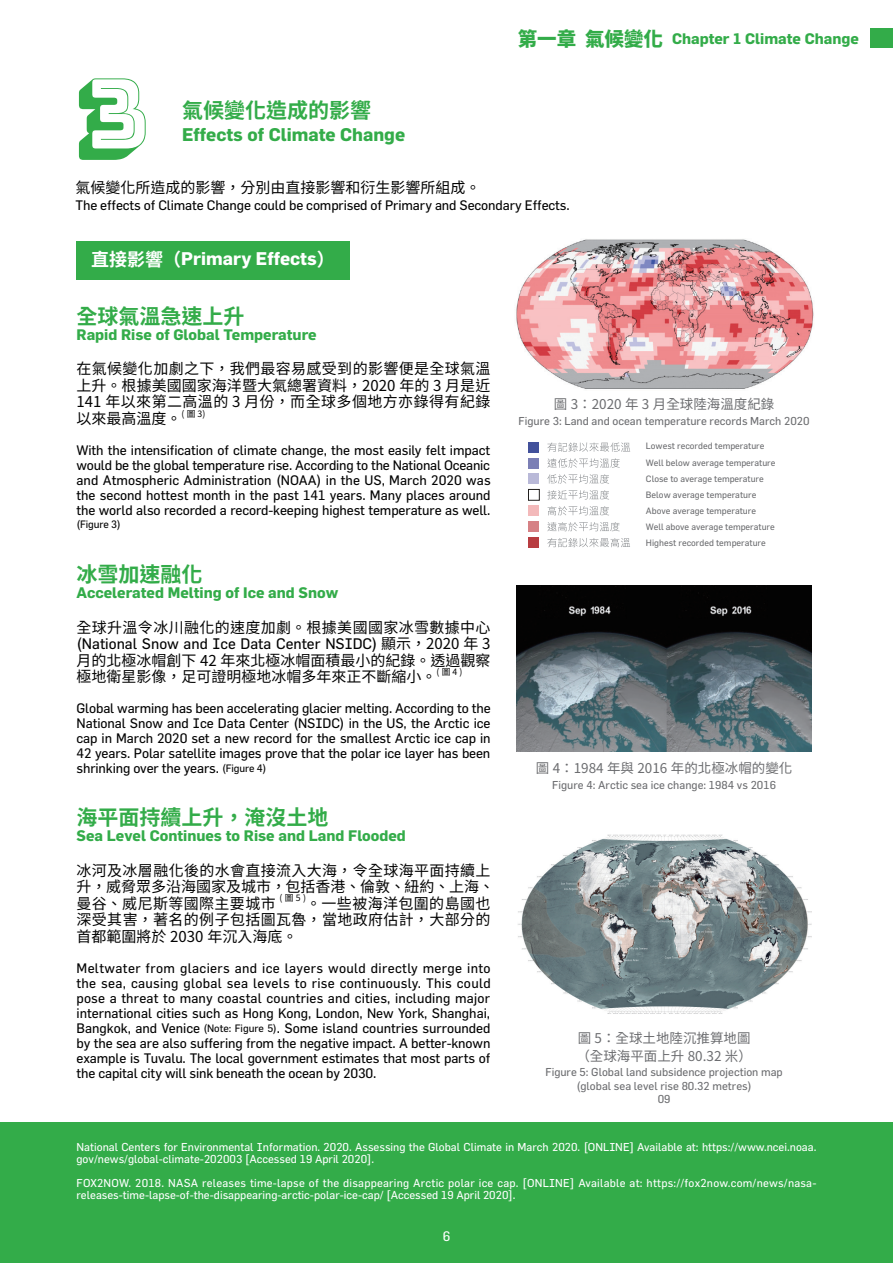
<style>
.page{position:relative;width:893px;height:1263px;background:#fff}
.page>*{position:absolute;margin:0;border:0;box-sizing:border-box;transform-origin:0 0}
.t1{font:96px "Bungee Shade";color:#33ac49}
.t2{font:700 21px "Noto Sans TC";color:#33ac49}
.t3{font:700 18px "Flama";color:#33ac49}
.t4{font:700 18px "Flama";color:#fff}
.t5{font:15px/16.5px "Noto Sans TC";letter-spacing:.005em;color:#030303;text-align:justify}
.t6{font:700 15px "Flama";color:#33ac49}
.t7{font:15px/16.5px "Noto Sans TC";letter-spacing:.025em;color:#030303}
.t8{font:15px "Flama";color:#030303}
.t9{font:13.5px/15px "Flama";letter-spacing:-.01em;color:#030303;text-align:justify}
.t10{font:13.5px/18px "Noto Sans TC";color:#6c6d70}
.t11{font:13.5px "Flama";color:#fff}
.t12{font:11.25px/12px "Flama";letter-spacing:.02em;color:#fff}
.t13{font:11.25px/12px "Flama";color:#fff}
.t14{font:11.25px/13.5px "Flama";color:#6c6d70;text-align:center}
.t15{font:10.5px "Flama";letter-spacing:-.01em;color:#030303}
.t16{font:9px/16.2px "Flama";color:#6c6d70}
.t17{font:8.7px "Noto Sans TC";color:#030303}
.s1{font-family:"Noto Sans TC";font-weight:900;font-size:19.5px}
.s2{font-family:"Noto Sans TC"}
.s3{font-size:10.5px}
</style>
<div class="page">
<img style="left:516px;top:239px;width:298px;height:150px">
<img style="left:517px;top:585px;width:294px;height:166px">
<div style="left:77px;top:241px;width:273px;height:38px;background:#33ac49"></div>
<div style="left:0;top:1123px;width:893px;height:140px;background:#33ac49"></div>
<div style="left:528px;top:442px;width:11px;height:10px;background:#42519b"></div>
<svg style="left:547px;top:442px;width:83px;height:10px"></svg>
<div style="left:528px;top:458px;width:11px;height:10px;background:#7b7fb5"></div>
<svg style="left:547px;top:458px;width:73px;height:10px"></svg>
<div style="left:528px;top:473px;width:11px;height:11px;background:#b9b9d8"></div>
<svg style="left:547px;top:474px;width:62px;height:10px"></svg>
<div style="left:528px;top:489px;width:11px;height:11px;background:#fff;border:1px solid #211f1e"></div>
<svg style="left:547px;top:490px;width:62px;height:9px"></svg>
<div style="left:528px;top:505px;width:11px;height:11px;background:#f3b9ba"></div>
<svg style="left:548px;top:506px;width:61px;height:9px"></svg>
<div style="left:528px;top:521px;width:11px;height:11px;background:#d68185"></div>
<svg style="left:547px;top:522px;width:73px;height:9px"></svg>
<div style="left:528px;top:537px;width:11px;height:11px;background:#b83d41"></div>
<svg style="left:547px;top:538px;width:83px;height:9px"></svg>
<div style="left:870px;top:29px;width:23px;height:19px;background:#33ac49"></div>
<img style="left:518px;top:834px;width:293px;height:180px">
<p class="t6" style="left:518px;top:29px;width:343px"><span class="s1">第一章 氣候變化</span> Chapter 1 Climate Change</p>
<h1 class="t1" style="left:77px;top:59px;width:72px">3</h1>
<h2 class="t2" style="left:182px;top:98px;width:190px">氣候變化造成的影響</h2>
<h3 class="t3" style="left:182px;top:124px;width:225px">Effects of Climate Change</h3>
<p class="t5" style="left:75px;top:179px;width:407px">氣候變化所造成的影響，分別由直接影響和衍生影響所組成。</p>
<p class="t9" style="left:75px;top:197px;width:496px">The effects of Climate Change could be comprised of Primary and Secondary Effects.</p>
<h3 class="t4" style="left:91px;top:248px;width:245px"><span class="s2">直接影響（</span>Primary Effects<span class="s2">）</span></h3>
<h2 class="t2" style="left:77px;top:305px;width:170px">全球氣溫急速上升</h2>
<p class="t6" style="left:77px;top:325px;width:242px">Rapid Rise of Global Temperature</p>
<p class="t5" style="left:77px;top:361px;width:416px">在氣候變化加劇之下，我們最容易感受到的影響便是全球氣溫上升。根據美國國家海洋暨大氣總署資料，2020 年的 3 月是近141 年以來第二高溫的 3 月份，而全球多個地方亦錄得有紀錄以來最高溫度。</p>
<p class="t17" style="left:182px;top:408px;width:25px">(圖3)</p>
<p class="t9" style="left:77px;top:443px;width:416px">With the intensification of climate change, the most easily felt impact would be the global temperature rise. According to the National Oceanic and Atmospheric Administration (NOAA) in the US, March 2020 was the second hottest month in the past 141 years. Many places around the world also recorded a record-keeping highest temperature as well.</p>
<p class="t15" style="left:77px;top:518px;width:46px">(Figure 3)</p>
<h2 class="t2" style="left:77px;top:563px;width:128px">冰雪加速融化</h2>
<p class="t6" style="left:77px;top:583px;width:263px">Accelerated Melting of Ice and Snow</p>
<p class="t7" style="left:77px;top:619px;width:416px">全球升溫令冰川融化的速度加劇。根據美國國家冰雪數據中心</p>
<p class="t8" style="left:77px;top:634px;width:415px">(National Snow and Ice Data Center NSIDC) <span class="s2">顯示，2020 年 3</span></p>
<p class="t5" style="left:77px;top:652px;width:415px">月的北極冰帽創下 42 年來北極冰帽面積最小的紀錄。透過觀察極地衛星影像，足可證明極地冰帽多年來正不斷縮小。</p>
<p class="t17" style="left:437px;top:666px;width:27px">(圖4 )</p>
<p class="t9" style="left:77px;top:701px;width:416px">Global warming has been accelerating glacier melting. According to the National Snow and Ice Data Center (NSIDC) in the US, the Arctic ice cap in March 2020 set a new record for the smallest Arctic ice cap in 42 years. Polar satellite images prove that the polar ice layer has been shrinking over the years. <span class="s3">(Figure 4)</span></p>
<h2 class="t2" style="left:77px;top:806px;width:254px">海平面持續上升，淹沒土地</h2>
<p class="t6" style="left:77px;top:826px;width:331px">Sea Level Continues to Rise and Land Flooded</p>
<p class="t7" style="left:77px;top:862px;width:419px">冰河及冰層融化後的水會直接流入大海，令全球海平面持續上升，威脅眾多沿海國家及城市，包括香港、倫敦、紐約、上海、曼谷、威尼斯等國際主要城市</p>
<p class="t17" style="left:280px;top:893px;width:28px">(圖5 )</p>
<p class="t5" style="left:77px;top:895px;width:415px;text-indent:230px">。一些被海洋包圍的島國也深受其害，著名的例子包括圖瓦魯，當地政府估計，大部分的首都範圍將於 2030 年沉入海底。</p>
<p class="t9" style="left:77px;top:960px;width:416px">Meltwater from glaciers and ice layers would directly merge into the sea, causing global sea levels to rise continuously. This could pose a threat to many coastal countries and cities, including major international cities such as Hong Kong, London, New York, Shanghai, Bangkok, and Venice <span class="s3">(Note: Figure 5)</span>. Some island countries surrounded by the sea are also suffering from the negative impact. A better-known example is Tuvalu. The local government estimates that most parts of the capital city will sink beneath the ocean by 2030.</p>
<p class="t10" style="left:554px;top:396px;width:222px">圖 3：2020 年 3 月全球陸海溫度紀錄</p>
<p class="t14" style="left:518px;top:414px;width:293px">Figure 3: Land and ocean temperature records March 2020</p>
<p class="t16" style="left:646px;top:438px;width:131px">Lowest recorded temperature<br>Well below average temperature<br>Close to average temperature<br>Below average temperature<br>Above average temperature<br>Well above average temperature<br>Highest recorded temperature</p>
<p class="t10" style="left:536px;top:759px;width:258px">圖 4：1984 年與 2016 年的北極冰帽的變化</p>
<p class="t14" style="left:552px;top:778px;width:225px">Figure 4: Arctic sea ice change: 1984 vs 2016</p>
<p class="t10" style="left:576px;top:1029px;width:177px">圖 5：全球土地陸沉推算地圖（全球海平面上升 80.32 米）</p>
<p class="t14" style="left:545px;top:1065px;width:239px">Figure 5: Global land subsidence projection map (global sea level rise 80.32 metres)<br>09</p>
<p class="t13" style="left:77px;top:1141px;width:741px">National Centers for Environmental Information. 2020. Assessing the Global Climate in March 2020. [ONLINE] Available at: https://www.ncei.noaa. gov/news/global-climate-202003 [Accessed 19 April 2020].</p>
<p class="t12" style="left:77px;top:1177px;width:741px">FOX2NOW. 2018. NASA releases time-lapse of the disappearing Arctic polar ice cap. [ONLINE] Available at: https://fox2now.com/news/nasa&shy;releases-time-lapse-of-the-disappearing-arctic-polar-ice-cap/ [Accessed 19 April 2020].</p>
<p class="t11" style="left:443px;top:1227px;width:9px">6</p>
</div>
